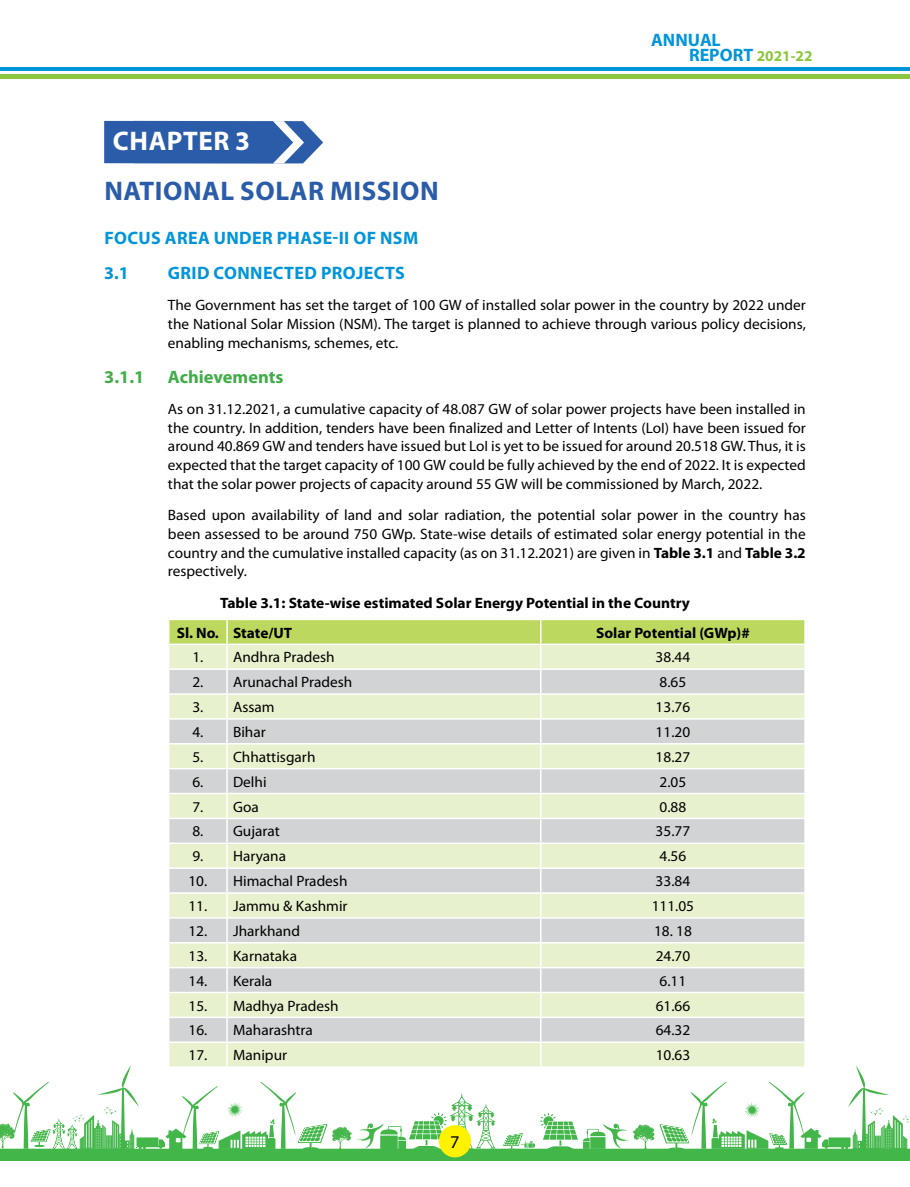
<style>
.page{position:relative;width:910px;height:1187px;background:#fff}
.page>*{position:absolute;margin:0;border:0;box-sizing:border-box;transform-origin:0 0}
.t1{font:700 27px "Myriad Pro";letter-spacing:.02em;color:#2a5caa}
.t2{font:700 27px "Myriad Pro";letter-spacing:.02em;color:#fff}
.t3{font:700 18px "Myriad Pro";letter-spacing:.02em;color:#0095da}
.t4{font:700 18px "Myriad Pro";color:#41ad49}
.t5{font:18px "Myriad Pro";color:#000}
.t6{font:15px/18.6px "Myriad Pro";color:#000;text-align:justify}
.t7{font:700 15px/29.7px "Myriad Pro";color:#000}
.t8{font:700 15px "Myriad Pro";color:#8dc63f}
.s1{font-size:18px;color:#0095da}
.s2{font-weight:700}
</style>
<div class="page">
<div style="left:0;top:1148px;width:910px;height:12px;background:#42b649"></div>
<hr style="left:137px;top:1145px;width:28px;height:2px;background:#42b649">
<div style="left:136px;top:1137px;width:22px;height:8px;background:#42b649"></div>
<svg style="left:0;top:1066px;width:146px;height:83px"></svg>
<hr style="left:0;top:67px;width:910px;height:3px;background:#0095da">
<hr style="left:0;top:74px;width:910px;height:4px;background:#8dc63f">
<div style="left:439px;top:1124px;width:32px;height:33px;background:#fff200;border-radius:50%"></div>
<svg style="left:104px;top:121px;width:219px;height:42px;background:#3e6bb2"></svg>
<svg style="left:159px;top:619px;width:751px;height:531px"></svg>
<hr style="left:227px;top:1041px;width:314px;height:1px;background:#fff">
<hr style="left:226px;top:1042px;width:2px;height:24px;background:#fff">
<hr style="left:541px;top:1041px;width:265px;height:1px;background:#fff">
<hr style="left:540px;top:1042px;width:2px;height:24px;background:#fff">
<hr style="left:804px;top:1042px;width:2px;height:24px;background:#fff">
<hr style="left:168px;top:1066px;width:59px;height:1px;background:#fff">
<hr style="left:227px;top:1066px;width:314px;height:1px;background:#fff">
<hr style="left:541px;top:1066px;width:265px;height:1px;background:#fff">
<p class="t3" style="left:651px;top:28px;width:71px">ANNUAL</p>
<p class="t8" style="left:689px;top:46px;width:125px"><span class="s1">REPORT</span> 2021-22</p>
<h1 class="t2" style="left:113px;top:123px;width:139px">CHAPTER 3</h1>
<h1 class="t1" style="left:104px;top:173px;width:153px">NATIONAL SOL</h1>
<h1 class="t1" style="left:290px;top:173px;width:130px">AR MISSION</h1>
<p class="t3" style="left:104px;top:226px;width:12px">FOC</p>
<p class="t3" style="left:139px;top:226px;width:255px">US AREA UNDER PHASE-II OF NSM</p>
<p class="t3" style="left:104px;top:261px;width:26px">3.1</p>
<p class="t3" style="left:168px;top:261px;width:23px">Grid</p>
<p class="t3" style="left:214px;top:261px;width:193px">Connected Projects</p>
<p class="t6" style="left:168px;top:295px;width:639px">The Government has set the target of 100 GW of installed solar power in the country by 2022 under the National Solar Mission (NSM). The target is planned to achieve through various policy decisions, enabling mechanisms, schemes, etc.</p>
<p class="t4" style="left:104px;top:365px;width:42px">3.1.1</p>
<p class="t4" style="left:168px;top:365px;width:117px">Achievements</p>
<p class="t6" style="left:168px;top:399px;width:639px">As on 31.12.2021, a cumulative capacity of 48.087 GW of solar power projects have been installed in the country. In addition, tenders have been finalized and Letter of Intents (LoI) have been issued for around 40.869 GW and tenders have issued but LoI is yet to be issued for around 20.518 GW. Thus, it is expected that the target capacity of 100 GW could be fully achieved by the end of 2022. It is expected that the solar power projects of capacity around 55 GW will be commissioned by March, 2022.</p>
<p class="t6" style="left:168px;top:505px;width:639px">Based upon availability of land and solar radiation, the potential solar power in the country has been assessed to be around 750 GWp. State-wise details of estimated solar energy potential in the country and the cumulative installed capacity (as on 31.12.2021) are given in <span class="s2">Table 3.1</span> and <span class="s2">Table 3.2 </span>respectively.</p>
<p class="t7" style="left:177px;top:587px;width:515px;text-indent:43px">Table 3.1: State-wise estimated Solar Energy Potential in the Country<br>Sl. No. State/UT</p>
<p class="t7" style="left:596px;top:617px;width:155px">Solar Potential (GWp)#</p>
<p class="t6" style="left:192px;top:647px;width:144px">1. Andhra Pradesh</p>
<p class="t6" style="left:656px;top:647px;width:36px">38.44</p>
<p class="t6" style="left:192px;top:672px;width:161px">2. Arunachal Pradesh</p>
<p class="t6" style="left:660px;top:672px;width:28px">8.65</p>
<p class="t6" style="left:192px;top:697px;width:84px">3. Assam</p>
<p class="t6" style="left:656px;top:697px;width:36px">13.76</p>
<p class="t6" style="left:192px;top:722px;width:75px">4. Bihar</p>
<p class="t6" style="left:656px;top:722px;width:36px">11.20</p>
<p class="t6" style="left:192px;top:747px;width:125px">5. Chhattisgarh</p>
<p class="t6" style="left:656px;top:747px;width:36px">18.27</p>
<p class="t6" style="left:192px;top:772px;width:76px">6. Delhi</p>
<p class="t6" style="left:660px;top:772px;width:28px">2.05</p>
<p class="t6" style="left:192px;top:797px;width:68px">7. Goa</p>
<p class="t6" style="left:660px;top:797px;width:28px">0.88</p>
<p class="t6" style="left:192px;top:821px;width:89px">8. Gujarat</p>
<p class="t6" style="left:656px;top:821px;width:36px">35.77</p>
<p class="t6" style="left:192px;top:846px;width:95px">9. Haryana</p>
<p class="t6" style="left:660px;top:846px;width:28px">4.56</p>
<p class="t6" style="left:188px;top:871px;width:161px">10. Himachal Pradesh</p>
<p class="t6" style="left:656px;top:871px;width:36px">33.84</p>
<p class="t6" style="left:188px;top:896px;width:161px">11. Jammu &amp; Kashmir</p>
<p class="t6" style="left:652px;top:896px;width:44px">111.05</p>
<p class="t6" style="left:188px;top:921px;width:113px">12. Jharkhand</p>
<p class="t6" style="left:654px;top:921px;width:39px">18. 18</p>
<p class="t6" style="left:188px;top:946px;width:110px">13. Karnataka</p>
<p class="t6" style="left:656px;top:946px;width:36px">24.70</p>
<p class="t6" style="left:188px;top:971px;width:85px">14. Kerala</p>
<p class="t6" style="left:660px;top:971px;width:28px">6.11</p>
<p class="t6" style="left:188px;top:995px;width:152px">15. Madhya Pradesh</p>
<p class="t6" style="left:656px;top:995px;width:36px">61.66</p>
<p class="t6" style="left:189px;top:1020px;width:126px">16. Maharashtra</p>
<p class="t6" style="left:656px;top:1020px;width:36px">64.32</p>
<p class="t6" style="left:189px;top:1045px;width:100px">17. Manipur</p>
<p class="t6" style="left:656px;top:1045px;width:36px">10.63</p>
<p class="t5" style="left:450px;top:1130px;width:11px">7</p>
</div>
